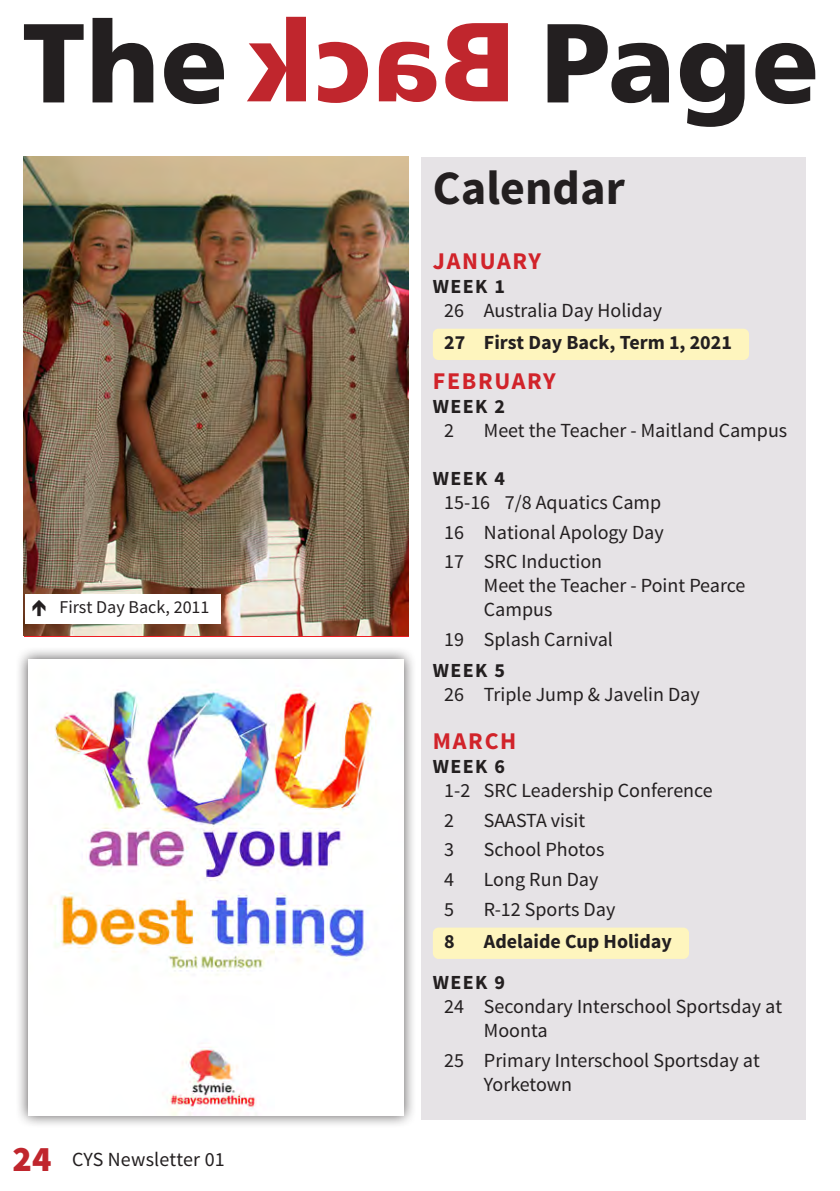
<style>
.page{position:relative;width:840px;height:1191px;background:#fff}
.page>*{position:absolute;margin:0;border:0;box-sizing:border-box;transform-origin:0 0}
.Heading_1{font:700 48px "Source Sans Pro";color:#231f20}
.Calendar_Month{font:700 24px "Source Sans Pro";letter-spacing:.07em;color:#d1232a}
.Calendar_Date{font:20px/24px "Source Sans Pro";color:#231f20}
.Calendar_Highlight{font:700 20px "Source Sans Pro";color:#231f20}
.Calendar_Week{font:700 20px "Source Sans Pro";letter-spacing:.07em;color:#231f20}
.t1{font:18px "Source Sans Pro";color:#231f20}
.s1{font-weight:900;font-size:36px;color:#c0262d}
</style>
<div class="page">
<svg style="left:24px;top:18px;width:790px;height:109px"></svg>
<svg style="left:247px;top:17px;width:260px;height:86px"></svg>
<img style="left:24px;top:157px;width:384px;height:478px">
<div style="left:421px;top:157px;width:384px;height:962px;background:#e6e3e6"></div>
<div style="left:432px;top:329px;width:316px;height:31px;background:#fef5be;border-radius:6px"></div>
<div style="left:432px;top:927px;width:256px;height:32px;background:#fef5be;border-radius:6px"></div>
<div style="left:26px;top:594px;width:195px;height:29px;background:#fff"></div>
<div style="left:15px;top:646px;width:401px;height:482px;background:#231f20;opacity:.75"></div>
<img style="left:28px;top:659px;width:375px;height:456px">
<p class="t1" style="left:60px;top:596px;width:151px">First Day Back, 2011</p>
<p class="Calendar_Date" style="left:13px;top:1147px;width:214px"><span class="s1">24</span> CYS Newsletter 01</p>
<p class="Heading_1" style="left:432px;top:157px;width:193px">Calendar</p>
<p class="Calendar_Month" style="left:432px;top:245px;width:110px">JANUARY</p>
<p class="Calendar_Week" style="left:432px;top:273px;width:74px">WEEK 1</p>
<p class="Calendar_Date" style="left:444px;top:298px;width:219px">26 Australia Day Holiday</p>
<p class="Calendar_Highlight" style="left:444px;top:330px;width:289px">27 First Day Back, Term 1, 2021</p>
<p class="Calendar_Month" style="left:432px;top:365px;width:124px">FEBRUARY</p>
<p class="Calendar_Week" style="left:432px;top:393px;width:74px">WEEK 2</p>
<p class="Calendar_Date" style="left:444px;top:418px;width:11px">2</p>
<p class="Calendar_Date" style="left:483px;top:418px;width:305px">Meet the Teacher - Maitland Campus</p>
<p class="Calendar_Week" style="left:432px;top:465px;width:74px">WEEK 4</p>
<p class="Calendar_Date" style="left:444px;top:490px;width:218px">15-16 7/8 Aquatics Camp</p>
<p class="Calendar_Date" style="left:444px;top:520px;width:221px">16 National Apology Day</p>
<p class="Calendar_Date" style="left:483px;top:550px;width:263px;text-indent:-40px">17 SRC Induction<br>Meet the Teacher - Point Pearce<br>Campus</p>
<p class="Calendar_Date" style="left:444px;top:627px;width:170px">19 Splash Carnival</p>
<p class="Calendar_Week" style="left:432px;top:657px;width:74px">WEEK 5</p>
<p class="Calendar_Date" style="left:444px;top:682px;width:257px">26 Triple Jump &amp; Javelin Day</p>
<p class="Calendar_Month" style="left:432px;top:725px;width:85px">MARCH</p>
<p class="Calendar_Week" style="left:432px;top:753px;width:74px">WEEK 6</p>
<p class="Calendar_Date" style="left:444px;top:778px;width:270px">1-2 SRC Leadership Conference</p>
<p class="Calendar_Date" style="left:444px;top:808px;width:11px">2</p>
<p class="Calendar_Date" style="left:483px;top:808px;width:103px">SAASTA visit</p>
<p class="Calendar_Date" style="left:444px;top:838px;width:11px">3</p>
<p class="Calendar_Date" style="left:483px;top:838px;width:122px">School Photos</p>
<p class="Calendar_Date" style="left:444px;top:867px;width:11px">4</p>
<p class="Calendar_Date" style="left:483px;top:867px;width:116px">Long Run Day</p>
<p class="Calendar_Date" style="left:444px;top:897px;width:11px">5</p>
<p class="Calendar_Date" style="left:483px;top:897px;width:133px">R-12 Sports Day</p>
<p class="Calendar_Highlight" style="left:444px;top:928px;width:12px">8</p>
<p class="Calendar_Highlight" style="left:483px;top:928px;width:189px">Adelaide Cup Holiday</p>
<p class="Calendar_Week" style="left:432px;top:969px;width:74px">WEEK 9</p>
<p class="Calendar_Date" style="left:483px;top:994px;width:299px;text-indent:-40px">24 Secondary Interschool Sportsday at<br>Moonta</p>
<p class="Calendar_Date" style="left:483px;top:1048px;width:277px;text-indent:-40px">25 Primary Interschool Sportsday at<br>Yorketown</p>
</div>
